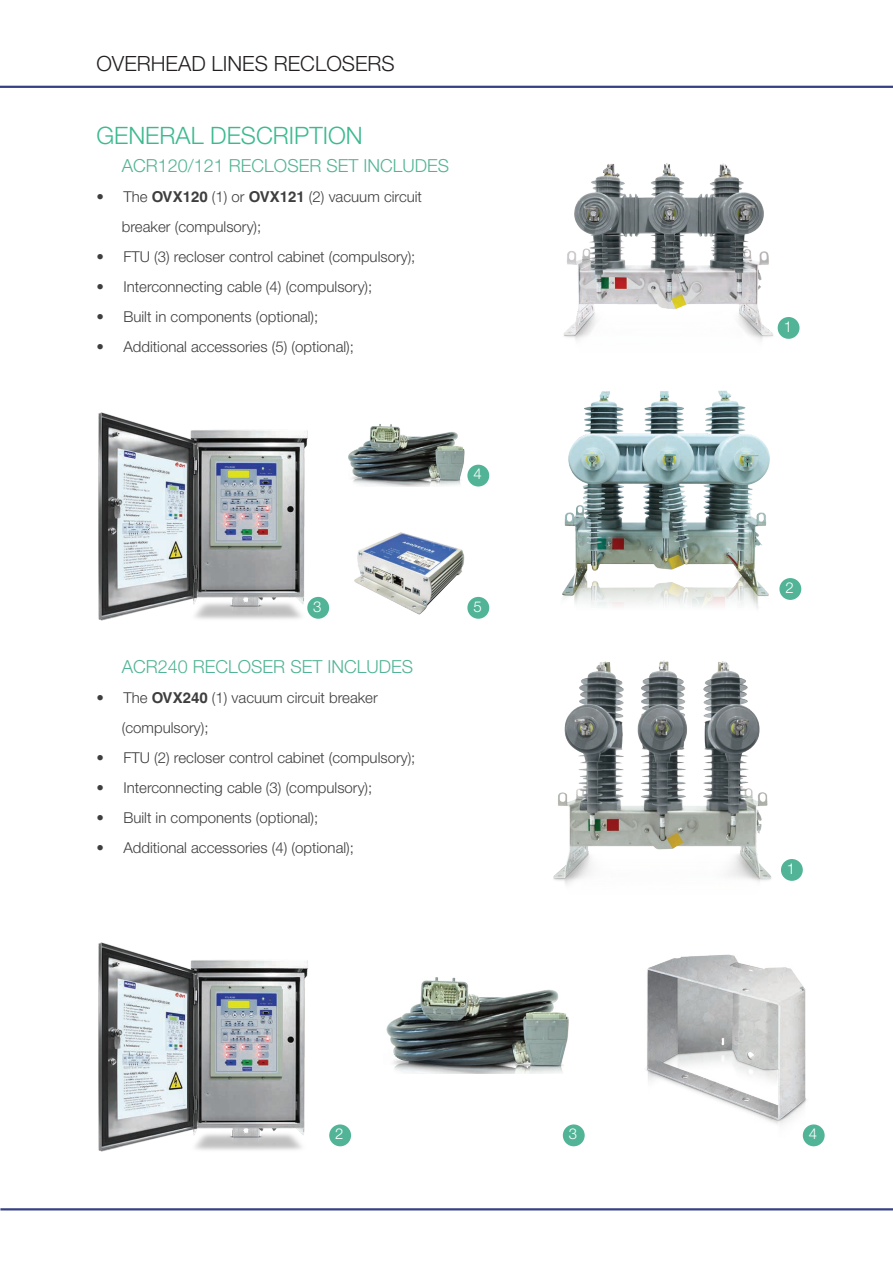
<style>
.page{position:relative;width:893px;height:1263px;background:#fff}
.page>*{position:absolute;margin:0;border:0;box-sizing:border-box;transform-origin:0 0}
.t1{font:300 24px "Helvetica Neue";color:#3cba8f}
.t2{font:300 21px "Helvetica Neue";color:#231f20}
.t3{font:300 18px "Helvetica Neue";color:#52b496}
.t4{font:300 15px/30px "Helvetica Neue";color:#3e3e3f}
.t5{font:300 15px "Helvetica Neue";color:#fff}
.s1{font-family:"Helvetica LT";font-weight:700}
</style>
<div class="page">
<img style="left:646px;top:954px;width:165px;height:192px">
<img style="left:564px;top:163px;width:229px;height:178px">
<img style="left:562px;top:390px;width:239px;height:219px">
<img style="left:354px;top:532px;width:111px;height:83px">
<hr style="left:0;top:86px;width:893px;height:2px;background:#364185">
<div style="left:778px;top:317px;width:21px;height:22px;background:#52b496;border-radius:50%"></div>
<div style="left:779px;top:578px;width:22px;height:22px;background:#52b496;border-radius:50%"></div>
<div style="left:467px;top:597px;width:22px;height:22px;background:#52b496;border-radius:50%"></div>
<div style="left:307px;top:597px;width:22px;height:22px;background:#52b496;border-radius:50%"></div>
<div style="left:467px;top:465px;width:22px;height:21px;background:#52b496;border-radius:50%"></div>
<hr style="left:0;top:1208px;width:893px;height:2px;background:#364185">
<img style="left:553px;top:660px;width:219px;height:225px">
<img style="left:348px;top:424px;width:117px;height:62px">
<img style="left:98px;top:412px;width:212px;height:209px">
<div style="left:803px;top:1124px;width:22px;height:22px;background:#52b496;border-radius:50%"></div>
<div style="left:329px;top:1124px;width:22px;height:22px;background:#52b496;border-radius:50%"></div>
<div style="left:563px;top:1124px;width:22px;height:22px;background:#52b496;border-radius:50%"></div>
<img style="left:98px;top:942px;width:210px;height:210px">
<div style="left:781px;top:859px;width:22px;height:22px;background:#52b496;border-radius:50%"></div>
<img style="left:386px;top:977px;width:183px;height:96px">
<h2 class="t2" style="left:96px;top:50px;width:300px">OVERHEAD LINES RECLOSERS</h2>
<h1 class="t1" style="left:96px;top:121px;width:268px">GENERAL DESCRIPTION</h1>
<p class="t3" style="left:122px;top:155px;width:329px">ACR120/121 RECLOSER SET INCLUDES</p>
<p class="t4" style="left:122px;top:181px;width:302px;text-indent:-26px">• The <span class="s1">OVX120</span> (1) or <span class="s1">OVX121</span> (2) vacuum circuit breaker (compulsory);</p>
<p class="t4" style="left:96px;top:241px;width:321px">• FTU (3) recloser control cabinet (compulsory);</p>
<p class="t4" style="left:96px;top:271px;width:277px">• Interconnecting cable (4) (compulsory);</p>
<p class="t4" style="left:96px;top:301px;width:224px">• Built in components (optional);</p>
<p class="t4" style="left:96px;top:331px;width:259px">• Additional accessories (5) (optional);</p>
<p class="t5" style="left:473px;top:465px;width:10px">4</p>
<p class="t5" style="left:313px;top:597px;width:10px">3</p>
<p class="t5" style="left:473px;top:597px;width:10px">5</p>
<p class="t3" style="left:122px;top:656px;width:293px">ACR240 RECLOSER SET INCLUDES</p>
<p class="t4" style="left:122px;top:683px;width:257px;text-indent:-26px">• The <span class="s1">OVX240</span> (1) vacuum circuit breaker (compulsory);</p>
<p class="t4" style="left:96px;top:743px;width:321px">• FTU (2) recloser control cabinet (compulsory);</p>
<p class="t4" style="left:96px;top:773px;width:277px">• Interconnecting cable (3) (compulsory);</p>
<p class="t4" style="left:96px;top:803px;width:224px">• Built in components (optional);</p>
<p class="t4" style="left:96px;top:833px;width:259px">• Additional accessories (4) (optional);</p>
<p class="t5" style="left:784px;top:317px;width:10px">1</p>
<p class="t5" style="left:785px;top:578px;width:10px">2</p>
<p class="t5" style="left:787px;top:859px;width:10px">1</p>
<p class="t5" style="left:335px;top:1125px;width:10px">2</p>
<p class="t5" style="left:569px;top:1125px;width:10px">3</p>
<p class="t5" style="left:809px;top:1125px;width:10px">4</p>
</div>
